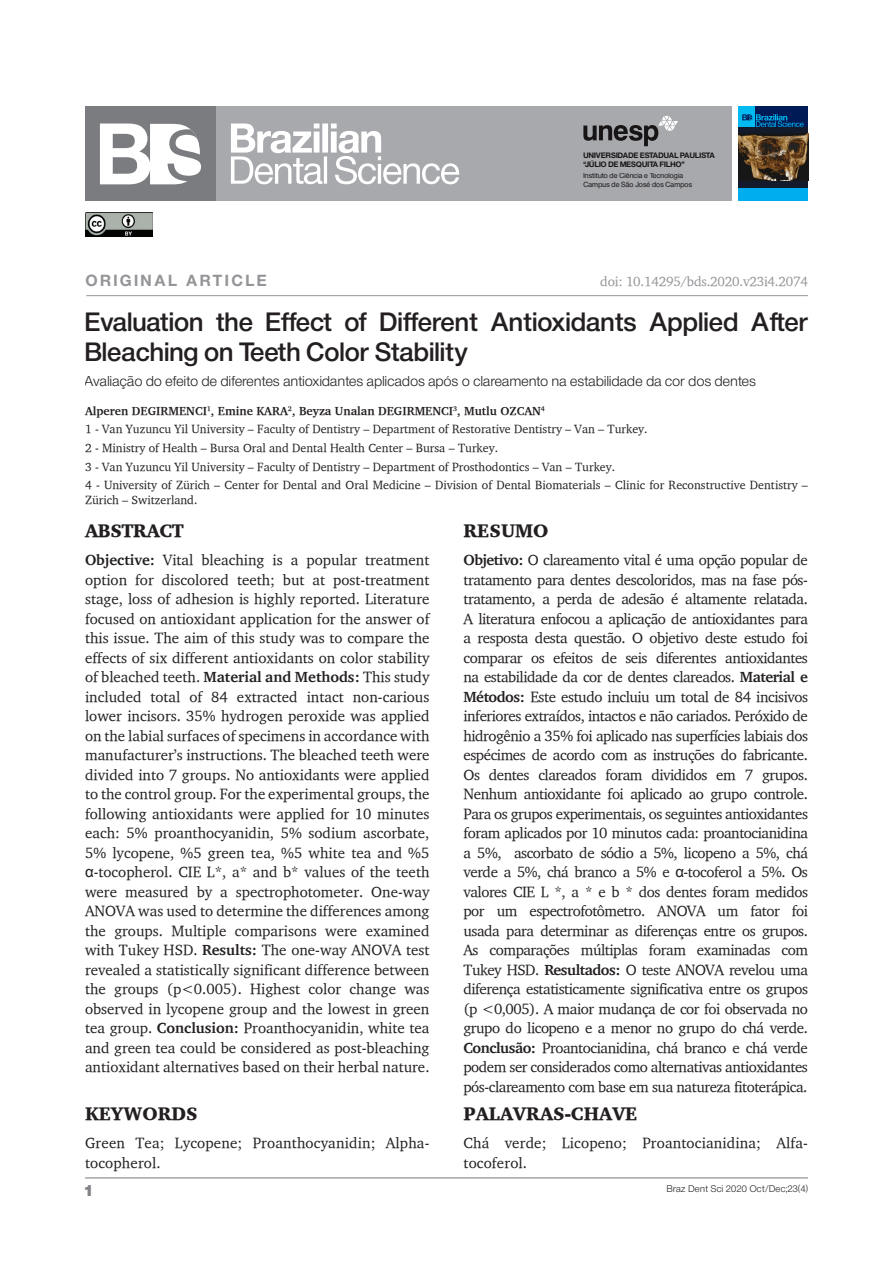
<style>
.page{position:relative;width:893px;height:1263px;background:#fff}
.page>*{position:absolute;margin:0;border:0;box-sizing:border-box;transform-origin:0 0}
.t1{font:24.75px/29.7px "Sh Europa Nr 2 Medium";letter-spacing:.025em;color:#231f20}
.t2{font:900 18.75px "Charter";color:#231f20}
.t3{font:900 18.75px "Charter";letter-spacing:-.02em;color:#231f20}
.t4{font:15px/19.5px "Charter";letter-spacing:.005em;color:#231f20;text-align:justify}
.t5{font:700 15px "Sh Europa Nr 2";letter-spacing:.2em;color:#939598}
.t6{font:15px "Sh Europa Nr 2 Ultra";color:#808285}
.t7{font:13.5px "Sh Europa Nr 2 Light";letter-spacing:.03em;color:#231f20}
.t8{font:13.5px "Charter";letter-spacing:-.015em;color:#939598}
.t9{font:12px/18.6px "Charter";color:#231f20}
.t10{font:9px "Sh Europa Nr 2 Light";letter-spacing:.05em;color:#231f20}
.t11{font:700 7.35px/8.7px "Sh Europa Nr 2";letter-spacing:.025em;color:#231f20}
.t12{font:6.9px/8.2px "Sh Europa Nr 2";letter-spacing:.025em;color:#231f20}
.s1{font-weight:700}
.s2{font-family:"Arial"}
</style>
<div class="page">
<hr style="left:85px;top:1177px;width:723px;height:1px;background:#808285">
<div style="left:738px;top:127px;width:70px;height:62px;background:#131a2b"></div>
<div style="left:738px;top:188px;width:70px;height:13px;background:#00aeef"></div>
<hr style="left:86px;top:295px;width:722px;height:1px;background:#939598">
<div style="left:85px;top:106px;width:646px;height:95px;background:#a8a9ad"></div>
<svg style="left:583px;top:116px;width:95px;height:30px"></svg>
<svg style="left:231px;top:123px;width:228px;height:61px"></svg>
<div style="left:85px;top:106px;width:131px;height:95px;background:#7a7c7f"></div>
<svg style="left:100px;top:123px;width:101px;height:61px"></svg>
<img style="left:85px;top:213px;width:67px;height:23px">
<div style="left:738px;top:106px;width:70px;height:21px;background:#001a56"></div>
<div style="left:738px;top:106px;width:16px;height:21px;background:#00baf1"></div>
<svg style="left:742px;top:114px;width:62px;height:13px"></svg>
<img style="left:738px;top:133px;width:70px;height:48px">
<p class="t11" style="left:583px;top:151px;width:133px">UNIVERSIDADE ESTADUAL PAULISTA “JÚLIO DE MESQUITA FILHO”</p>
<p class="t12" style="left:583px;top:172px;width:110px">Instituto de Ciência e Tecnologia<br>Campus de São José dos Campos</p>
<p class="t5" style="left:86px;top:272px;width:182px">ORIGINAL ARTICLE</p>
<h1 class="t1" style="left:85px;top:307px;width:724px">Evaluation the Effect of Different Antioxidants Applied After<br>Bleaching on Teeth Color Stability</h1>
<p class="t7" style="left:85px;top:374px;width:672px">Avaliação do efeito de diferentes antioxidantes aplicados após o clareamento na estabilidade da cor dos dentes</p>
<p class="t9" style="left:85px;top:401px;width:724px"><span class="s1">Alperen DEGIRMENCI</span><sup>1</sup><span class="s1">, Emine KARA</span><sup>2</sup><span class="s1">, Beyza Unalan DEGIRMENCI</span><sup>3</sup><span class="s1">, Mutlu OZCAN</span><sup>4<br></sup>1 - Van Yuzuncu Yil University – Faculty of Dentistry – Department of Restorative Dentistry – Van – Turkey.<br>2 - Ministry of Health – Bursa Oral and Dental Health Center – Bursa – Turkey.<br>3 - Van Yuzuncu Yil University – Faculty of Dentistry – Department of Prosthodontics – Van – Turkey.<br>4 - University of Zürich – Center for Dental and Oral Medicine – Division of Dental Biomaterials – Clinic for Reconstructive Dentistry –</p>
<p class="t9" style="left:85px;top:490px;width:114px">Zürich – Switzerland.</p>
<p class="t8" style="left:600px;top:273px;width:209px">doi: 10.14295/bds.2020.v23i4.2074</p>
<p class="t3" style="left:85px;top:519px;width:100px">ABSTRACT</p>
<p class="t4" style="left:85px;top:550px;width:346px"><span class="s1">Objective:</span> Vital bleaching is a popular treatment option for discolored teeth; but at post-treatment stage, loss of adhesion is highly reported. Literature focused on antioxidant application for the answer of this issue. The aim of this study was to compare the effects of six different antioxidants on color stability of bleached teeth. <span class="s1">Material and Methods:</span> This study included total of 84 extracted intact non-carious lower incisors. 35% hydrogen peroxide was applied on the labial surfaces of specimens in accordance with manufacturer’s instructions. The bleached teeth were divided into 7 groups. No antioxidants were applied to the control group. For the experimental groups, the following antioxidants were applied for 10 minutes each: 5% proanthocyanidin, 5% sodium ascorbate, 5% lycopene, %5 green tea, %5 white tea and %5 <span class="s2">α</span>-tocopherol. CIE L*, a* and b* values of the teeth were measured by a spectrophotometer. One-way ANOVA was used to determine the differences among the groups. Multiple comparisons were examined with Tukey HSD. <span class="s1">Results:</span> The one-way ANOVA test revealed a statistically significant difference between the groups (p&lt;0.005). Highest color change was observed in lycopene group and the lowest in green tea group. <span class="s1">Conclusion:</span> Proanthocyanidin, white tea and green tea could be considered as post-bleaching antioxidant alternatives based on their herbal nature.</p>
<p class="t2" style="left:85px;top:1102px;width:114px">KEYWORDS</p>
<p class="t4" style="left:85px;top:1133px;width:346px">Green Tea; Lycopene; Proanthocyanidin; Alpha&shy;tocopherol.</p>
<p class="t6" style="left:85px;top:1182px;width:8px">1</p>
<p class="t2" style="left:463px;top:519px;width:87px">RESUMO</p>
<p class="t4" style="left:463px;top:550px;width:346px"><span class="s1">Objetivo:</span> O clareamento vital é uma opção popular de tratamento para dentes descoloridos, mas na fase pós&shy;tratamento, a perda de adesão é altamente relatada.<br>A literatura enfocou a aplicação de antioxidantes para a resposta desta questão. O objetivo deste estudo foi comparar os efeitos de seis diferentes antioxidantes na estabilidade da cor de dentes clareados. <span class="s1">Material e Métodos:</span> Este estudo incluiu um total de 84 incisivos inferiores extraídos, intactos e não cariados. Peróxido de hidrogênio a 35% foi aplicado nas superfícies labiais dos espécimes de acordo com as instruções do fabricante.<br>Os dentes clareados foram divididos em 7 grupos.<br>Nenhum antioxidante foi aplicado ao grupo controle.<br>Para os grupos experimentais, os seguintes antioxidantes foram aplicados por 10 minutos cada: proantocianidina a 5%, ascorbato de sódio a 5%, licopeno a 5%, chá verde a 5%, chá branco a 5% e <span class="s2">α</span>-tocoferol a 5%. Os valores CIE L *, a * e b * dos dentes foram medidos por um espectrofotômetro. ANOVA um fator foi usada para determinar as diferenças entre os grupos.<br>As comparações múltiplas foram examinadas com Tukey HSD. <span class="s1">Resultados:</span> O teste ANOVA revelou uma diferença estatisticamente significativa entre os grupos (p &lt;0,005). A maior mudança de cor foi observada no grupo do licopeno e a menor no grupo do chá verde.<br><span class="s1">Conclusão:</span> Proantocianidina, chá branco e chá verde podem ser considerados como alternativas antioxidantes pós-clareamento com base em sua natureza fitoterápica.</p>
<p class="t2" style="left:463px;top:1102px;width:176px">PALAVRAS-CHAVE</p>
<p class="t4" style="left:463px;top:1133px;width:346px">Chá verde; Licopeno; Proantocianidina; Alfa&shy;tocoferol.</p>
<p class="t10" style="left:667px;top:1183px;width:143px">Braz Dent Sci 2020 Oct/Dec;23(4)</p>
</div>
